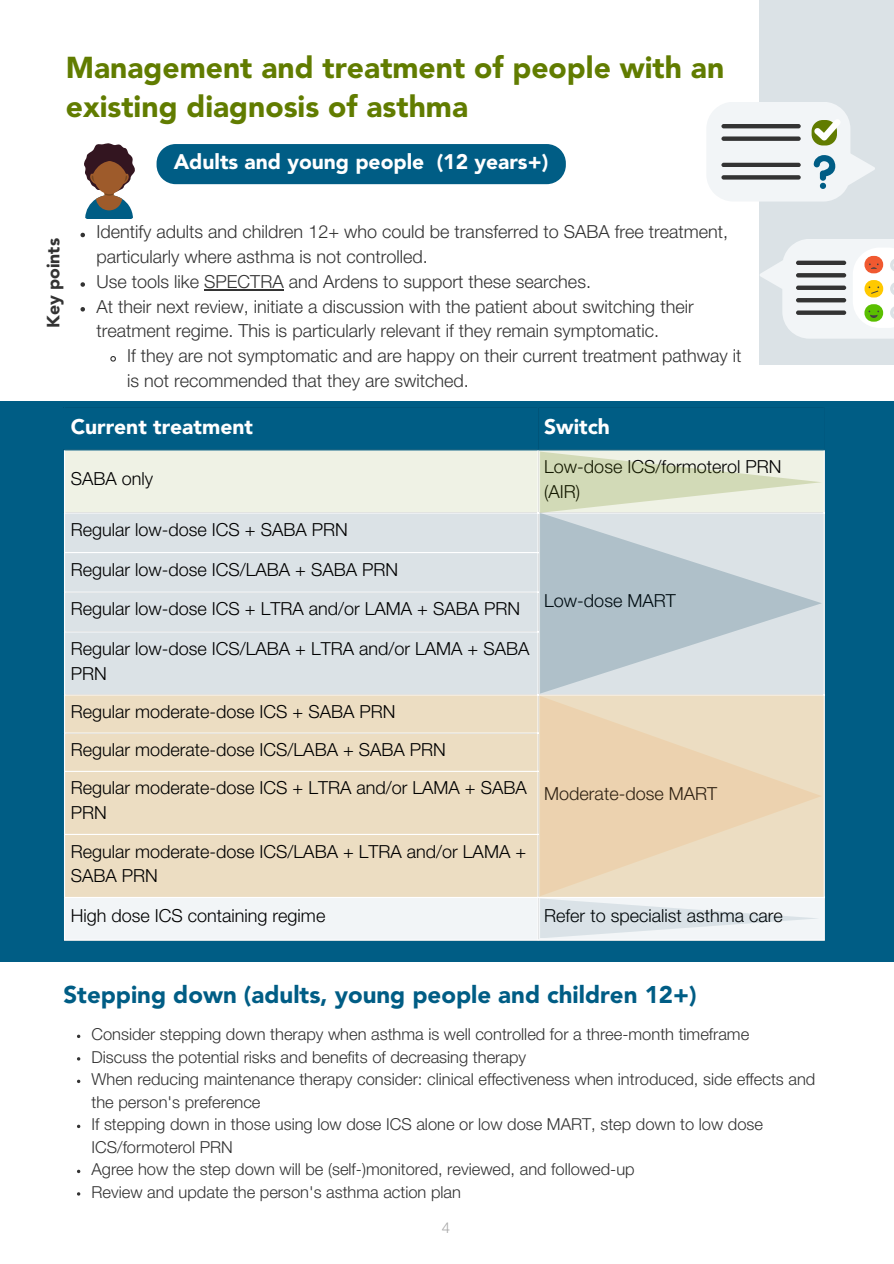
<style>
.page{position:relative;width:894px;height:1264px;background:#fff}
.page>*{position:absolute;margin:0;border:0;box-sizing:border-box;transform-origin:0 0}
.t1{font:900 30px/39.3px "Avenir LT Std";color:#617c00}
.t2{font:900 24px "Avenir LT Std";color:#005d85}
.t3{font:900 21px "Avenir LT Std";color:#fff}
.t4{font:300 18px/24.8px "Helvetica Neue LT Std";color:#000}
.t5{font:300 18px/24.8px "Helvetica Neue LT Std";color:#333}
.t6{font:900 17.55px "Avenir LT Std";color:#333}
.t7{font:300 16.5px/22.5px "Helvetica Neue LT Std";color:#333}
.t8{font:300 15px "Helvetica Neue LT Std";color:#a6a6a6}
</style>
<div class="page">
<svg style="left:84px;top:143px;width:51px;height:75px"></svg>
<div style="left:759px;top:0;width:134px;height:365px;background:#dbe2e6"></div>
<svg style="left:707px;top:102px;width:167px;height:99px"></svg>
<svg style="left:760px;top:239px;width:133px;height:99px"></svg>
<div style="left:0;top:401px;width:893px;height:560px;background:#005d85"></div>
<div style="left:65px;top:450px;width:758px;height:62px;background:#eff2e5"></div>
<div style="left:65px;top:513px;width:758px;height:181px;background:#dbe2e6"></div>
<div style="left:65px;top:695px;width:758px;height:201px;background:#ecddc2"></div>
<hr style="left:64px;top:450px;width:1px;height:489px;background:#fff">
<hr style="left:537px;top:450px;width:1px;height:489px;background:#fff">
<hr style="left:823px;top:450px;width:1px;height:489px;background:#fff">
<hr style="left:64px;top:512px;width:760px;height:1px;background:#fff">
<hr style="left:64px;top:552px;width:474px;height:1px;background:#fff">
<hr style="left:64px;top:591px;width:474px;height:1px;background:#fff">
<hr style="left:64px;top:631px;width:474px;height:1px;background:#fff">
<hr style="left:64px;top:694px;width:760px;height:1px;background:#fff">
<hr style="left:64px;top:732px;width:474px;height:1px;background:#fff">
<hr style="left:64px;top:770px;width:474px;height:2px;background:#fff">
<hr style="left:64px;top:833px;width:474px;height:2px;background:#fff">
<hr style="left:64px;top:896px;width:760px;height:2px;background:#fff">
<svg style="left:540px;top:451px;width:281px;height:62px;background:#e0e5ce"></svg>
<div style="left:156px;top:144px;width:409px;height:40px;background:#005d85"></div>
<svg style="left:540px;top:513px;width:281px;height:180px;background:#c4d0d7"></svg>
<svg style="left:540px;top:696px;width:281px;height:200px;background:#ecd7b8"></svg>
<svg style="left:64px;top:898px;width:760px;height:42px;background:#edf1f4"></svg>
<svg style="left:80px;top:233px;width:5px;height:4px"></svg>
<svg style="left:80px;top:282px;width:5px;height:5px"></svg>
<hr style="left:204px;top:289px;width:79px;height:1px;background:#333">
<svg style="left:80px;top:307px;width:5px;height:4px"></svg>
<svg style="left:110px;top:356px;width:6px;height:6px"></svg>
<p class="t1" style="left:66px;top:50px;width:659px">Management and treatment of people with an existing diagnosis of asthma</p>
<p class="t6" style="left:46px;top:328px;width:91px;rotate:-90deg">Key points</p>
<p class="t3" style="left:174px;top:153px;width:376px">Adults and young people (12 years+)</p>
<p class="t5" style="left:96px;top:222px;width:633px">Identify adults and children 12+ who could be transferred to SABA free treatment, particularly where asthma is not controlled.</p>
<p class="t5" style="left:96px;top:272px;width:496px">Use tools like SPECTRA and Ardens to support these searches.</p>
<p class="t5" style="left:96px;top:296px;width:598px">At their next review, initiate a discussion with the patient about switching their treatment regime. This is particularly relevant if they remain symptomatic.</p>
<p class="t5" style="left:127px;top:346px;width:615px">If they are not symptomatic and are happy on their current treatment pathway it is not recommended that they are switched.</p>
<h1 class="t3" style="left:71px;top:417px;width:184px">Current treatment</h1>
<p class="t3" style="left:544px;top:417px;width:67px">Switch</p>
<h3 class="t4" style="left:71px;top:469px;width:84px">SABA only</h3>
<p class="t4" style="left:544px;top:457px;width:239px">Low-dose ICS/formoterol PRN (AIR)</p>
<p class="t4" style="left:71px;top:520px;width:278px">Regular low-dose ICS + SABA PRN</p>
<p class="t4" style="left:71px;top:559px;width:329px">Regular low-dose ICS/LABA + SABA PRN</p>
<h4 class="t4" style="left:71px;top:599px;width:451px">Regular low-dose ICS + LTRA and/or LAMA + SABA PRN</h4>
<p class="t4" style="left:71px;top:638px;width:460px">Regular low-dose ICS/LABA + LTRA and/or LAMA + SABA<br>PRN</p>
<p class="t4" style="left:71px;top:701px;width:326px">Regular moderate-dose ICS + SABA PRN</p>
<p class="t4" style="left:544px;top:590px;width:133px">Low-dose MART</p>
<p class="t4" style="left:71px;top:740px;width:376px">Regular moderate-dose ICS/LABA + SABA PRN</p>
<p class="t4" style="left:71px;top:778px;width:457px">Regular moderate-dose ICS + LTRA and/or LAMA + SABA<br>PRN</p>
<p class="t4" style="left:71px;top:841px;width:457px">Regular moderate-dose ICS/LABA + LTRA and/or LAMA +<br>SABA PRN</p>
<p class="t4" style="left:71px;top:905px;width:256px">High dose ICS containing regime</p>
<p class="t4" style="left:544px;top:905px;width:240px">Refer to specialist asthma care</p>
<p class="t4" style="left:544px;top:783px;width:174px">Moderate-dose MART</p>
<p class="t2" style="left:63px;top:984px;width:634px">Stepping down (adults, young people and children 12+)</p>
<p class="t7" style="left:91px;top:1025px;width:659px">Consider stepping down therapy when asthma is well controlled for a three-month timeframe</p>
<p class="t7" style="left:91px;top:1048px;width:436px">Discuss the potential risks and benefits of decreasing therapy</p>
<h2 class="t7" style="left:91px;top:1070px;width:725px">When reducing maintenance therapy consider: clinical effectiveness when introduced, side effects and the person's preference</h2>
<p class="t7" style="left:91px;top:1115px;width:672px">If stepping down in those using low dose ICS alone or low dose MART, step down to low dose<br>ICS/formoterol PRN</p>
<p class="t7" style="left:91px;top:1160px;width:544px">Agree how the step down will be (self-)monitored, reviewed, and followed-up</p>
<p class="t7" style="left:91px;top:1183px;width:371px">Review and update the person's asthma action plan</p>
<p class="t8" style="left:441px;top:1222px;width:10px">4</p>
</div>
